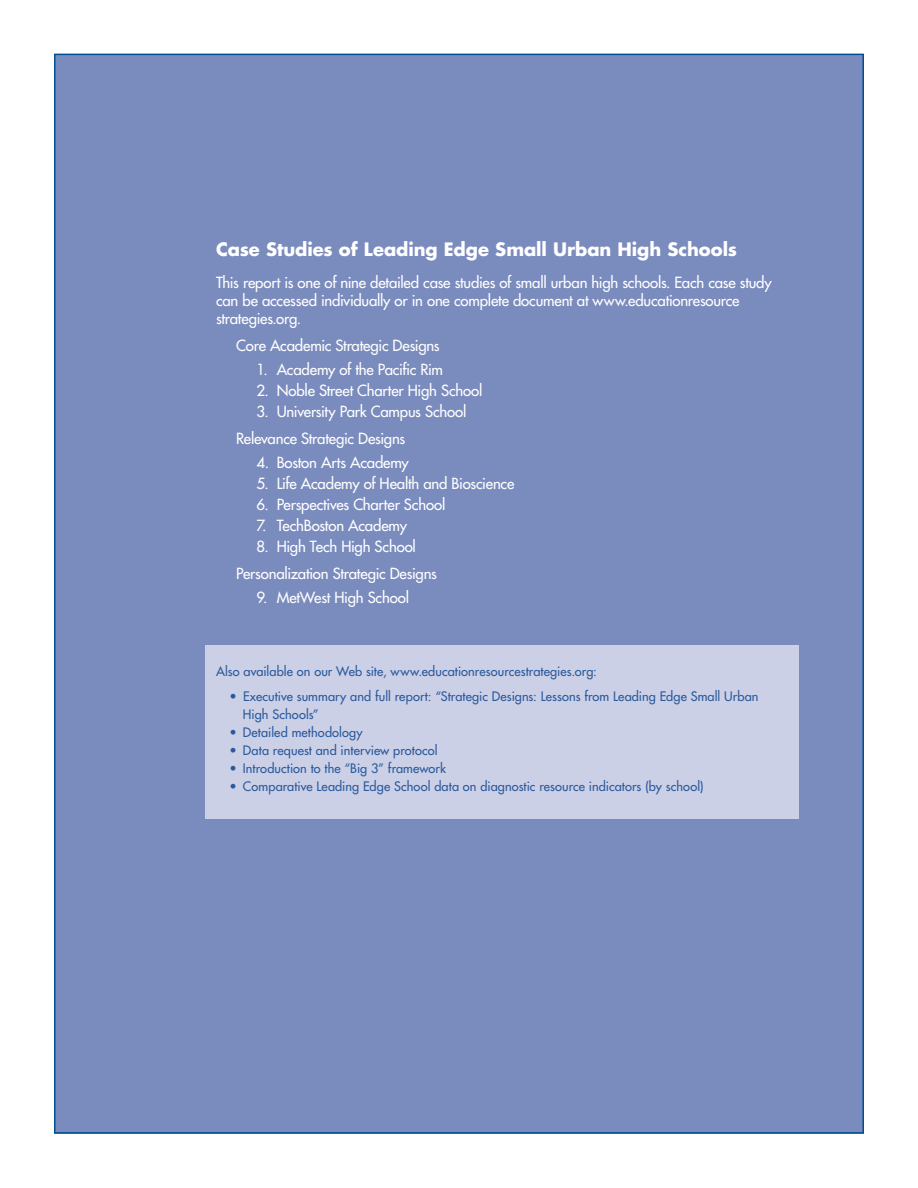
<style>
.page{position:relative;width:918px;height:1188px;background:#fff}
.page>*{position:absolute;margin:0;border:0;box-sizing:border-box;transform-origin:0 0}
.t1{font:700 18px "Futura Std";letter-spacing:-.005em;color:#fff}
.t2{font:500 15px/18px "Futura Std";letter-spacing:-.015em;color:#fff}
.t3{font:500 12.75px/18px "Futura Std";letter-spacing:.01em;color:#2a5a9c}
</style>
<div class="page">
<div style="left:54px;top:54px;width:810px;height:1080px;background:#7a8bbd"></div>
<div style="left:206px;top:645px;width:594px;height:174px;background:#ccd0e7"></div>
<p class="t1" style="left:216px;top:238px;width:523px">Case Studies of Leading Edge Small Urban High Schools</p>
<p class="t2" style="left:216px;top:273px;width:557px">This report is one of nine detailed case studies of small urban high schools. Each case study can be accessed individually or in one complete document at www.educationresource strategies.org.</p>
<p class="t2" style="left:236px;top:336px;width:205px">Core Academic Strategic Designs</p>
<p class="t2" style="left:256px;top:360px;width:188px">1. Academy of the Pacific Rim</p>
<p class="t2" style="left:256px;top:381px;width:227px">2. Noble Street Charter High School</p>
<p class="t2" style="left:236px;top:398px;width:232px;line-height:27px;text-indent:20px">3. University Park Campus School<br>Relevance Strategic Designs</p>
<p class="t2" style="left:256px;top:453px;width:154px">4. Boston Arts Academy</p>
<p class="t2" style="left:256px;top:474px;width:259px">5. Life Academy of Health and Bioscience</p>
<p class="t2" style="left:256px;top:495px;width:190px">6. Perspectives Charter School</p>
<p class="t2" style="left:256px;top:516px;width:152px">7. TechBoston Academy</p>
<p class="t2" style="left:236px;top:533px;width:202px;line-height:27px;text-align:center">8. High Tech High School<br>Personalization Strategic Designs</p>
<p class="t2" style="left:256px;top:588px;width:154px">9. MetWest High School</p>
<p class="t3" style="left:216px;top:662px;width:382px">Also available on our Web site, www.educationresourcestrategies.org:</p>
<p class="t3" style="left:243px;top:687px;width:517px;text-indent:-13px">• Executive summary and full report: “Strategic Designs: Lessons from Leading Edge Small Urban<br>High Schools”</p>
<p class="t3" style="left:229px;top:723px;width:135px">• Detailed methodology</p>
<p class="t3" style="left:229px;top:741px;width:210px">• Data request and interview protocol</p>
<p class="t3" style="left:229px;top:759px;width:218px">• Introduction to the “Big 3” framework</p>
<p class="t3" style="left:229px;top:777px;width:476px">• Comparative Leading Edge School data on diagnostic resource indicators (by school)</p>
</div>
